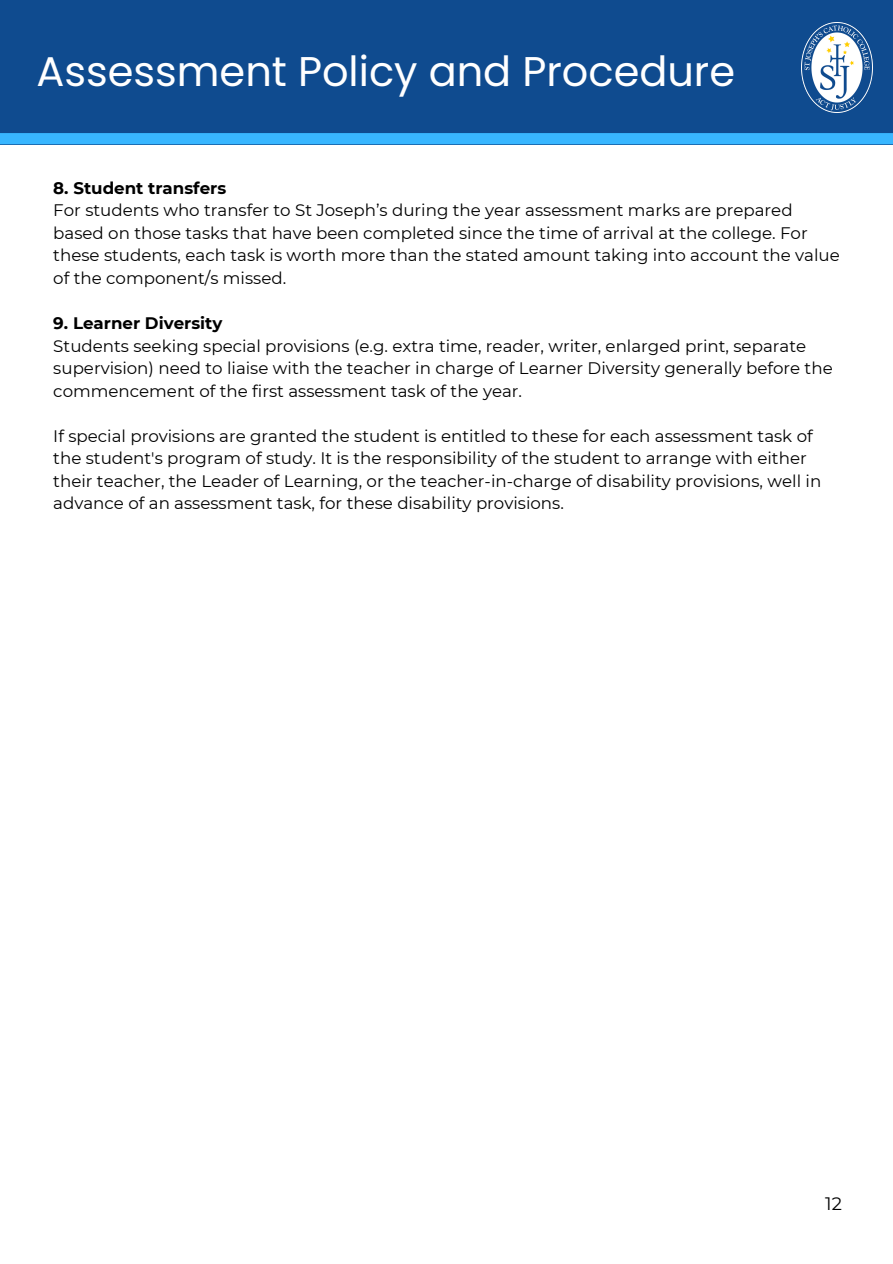
<style>
.page{position:relative;width:893px;height:1264px;background:#fff}
.page>*{position:absolute;margin:0;border:0;box-sizing:border-box;transform-origin:0 0}
.t1{font:41.55px "Poppins";color:#fff}
.t2{font:18px "Montserrat";color:#000}
.t3{font:16.65px/22.5px "Montserrat";color:#000}
.t4{font:700 16.65px "Montserrat";color:#000}
</style>
<div class="page">
<div style="left:0;top:0;width:892px;height:144px;background:#0f4b8f"></div>
<img style="left:801px;top:22px;width:71px;height:90px">
<div style="left:0;top:133px;width:892px;height:11px;background:#38b6ff"></div>
<p class="t1" style="left:37px;top:43px;width:700px">Assessment Policy and Procedure</p>
<p class="t4" style="left:53px;top:178px;width:174px">8. Student transfers</p>
<p class="t3" style="left:53px;top:199px;width:788px">For students who transfer to St Joseph’s during the year assessment marks are prepared based on those tasks that have been completed since the time of arrival at the college. For these students, each task is worth more than the stated amount taking into account the value of the component/s missed.</p>
<p class="t4" style="left:53px;top:313px;width:171px">9. Learner Diversity</p>
<p class="t3" style="left:53px;top:334px;width:780px">Students seeking special provisions (e.g. extra time, reader, writer, enlarged print, separate supervision) need to liaise with the teacher in charge of Learner Diversity generally before the commencement of the first assessment task of the year.</p>
<p class="t3" style="left:53px;top:424px;width:769px">If special provisions are granted the student is entitled to these for each assessment task of the student's program of study. It is the responsibility of the student to arrange with either their teacher, the Leader of Learning, or the teacher-in-charge of disability provisions, well in advance of an assessment task, for these disability provisions.</p>
<p class="t2" style="left:825px;top:1192px;width:18px">12</p>
</div>
